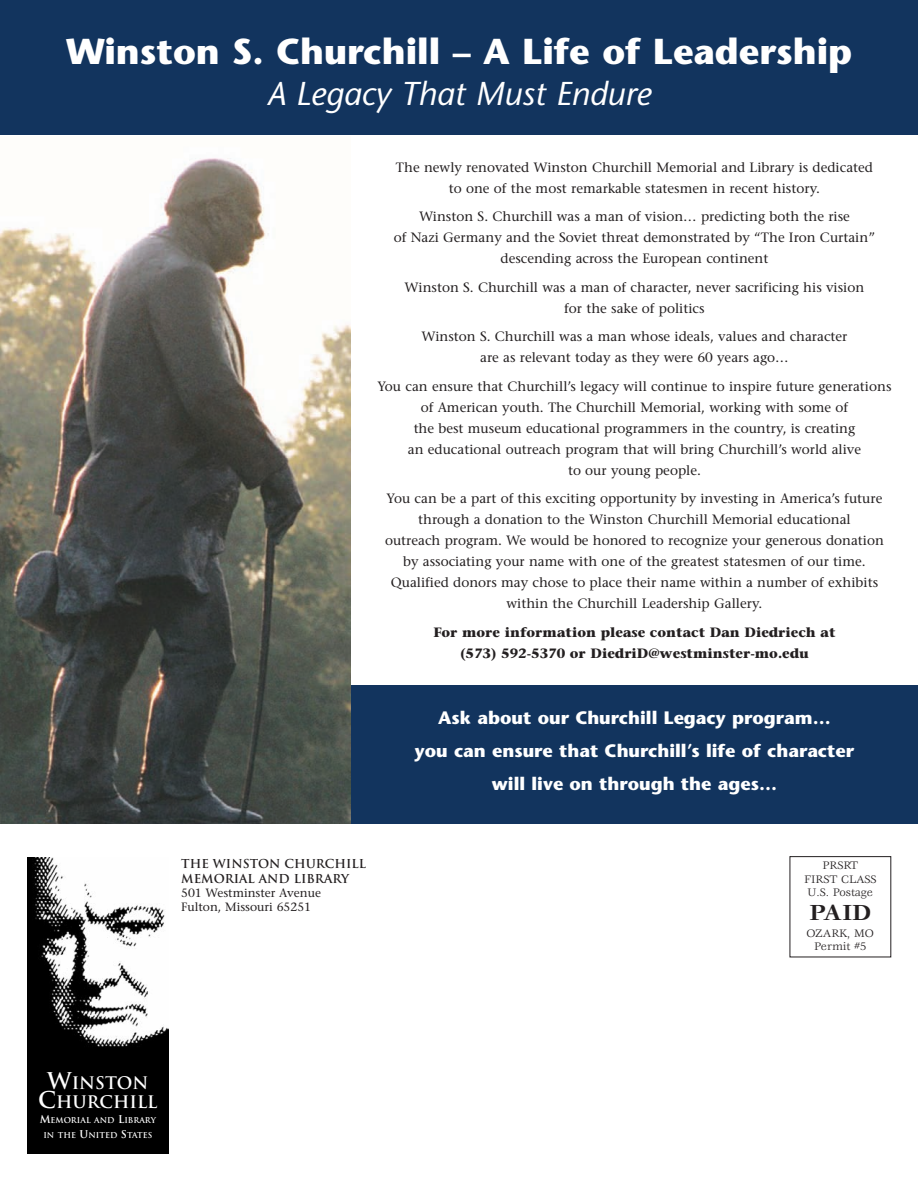
<style>
.page{position:relative;width:918px;height:1188px;background:#fff}
.page>*{position:absolute;margin:0;border:0;box-sizing:border-box;transform-origin:0 0}
.t1{font:700 36px "Stone Sans";color:#fff}
.t2{font:italic 33px "Stone Sans";color:#fff}
.t3{font:700 24px "Veljovic";color:#231f20}
.t4{font:700 18px/33px "Stone Sans";color:#fff;text-align:center}
.t5{font:700 16.8px/19.5px "Trajan";color:#fff;text-align:center}
.t6{font:13.5px/21px "Stone Serif";color:#231f20;text-align:center}
.t7{font:700 13.5px/21px "Stone Serif";color:#231f20;text-align:center}
.t8{font:12px/13.5px "Veljovic";color:#231f20;text-align:center}
.t9{font:12px/14.4px "Stone Serif";color:#231f20}
.t10{font:700 12px/14.4px "Trajan";color:#231f20}
.t11{font:700 7.8px/15px "Trajan";color:#fff;text-align:center}
.s1{font-size:22.5px}
.s2{font-size:10.5px}
</style>
<div class="page">
<div style="left:0;top:0;width:918px;height:135px;background:#12345e"></div>
<img style="left:27px;top:858px;width:141px;height:296px">
<img style="left:0;top:158px;width:351px;height:666px">
<div style="left:351px;top:685px;width:567px;height:139px;background:#12345e"></div>
<h1 class="t1" style="left:66px;top:37px;width:788px">Winston S. Churchill – A Life of Leadership</h1>
<h2 class="t2" style="left:267px;top:81px;width:386px">A Legacy That Must Endure</h2>
<p class="t6" style="left:396px;top:158px;width:479px">The newly renovated Winston Churchill Memorial and Library is dedicated to one of the most remarkable statesmen in recent history.</p>
<p class="t6" style="left:394px;top:208px;width:483px">Winston S. Churchill was a man of vision… predicting both the rise<br>of Nazi Germany and the Soviet threat demonstrated by “The Iron Curtain” descending across the European continent</p>
<p class="t6" style="left:405px;top:278px;width:461px">Winston S. Churchill was a man of character, never sacrificing his vision for the sake of politics</p>
<p class="t6" style="left:422px;top:328px;width:427px">Winston S. Churchill was a man whose ideals, values and character are as relevant today as they were 60 years ago…</p>
<p class="t6" style="left:377px;top:377px;width:516px">You can ensure that Churchill’s legacy will continue to inspire future generations of American youth. The Churchill Memorial, working with some of<br>the best museum educational programmers in the country, is creating<br>an educational outreach program that will bring Churchill’s world alive<br>to our young people.</p>
<p class="t6" style="left:385px;top:489px;width:500px">You can be a part of this exciting opportunity by investing in America’s future through a donation to the Winston Churchill Memorial educational<br>outreach program. We would be honored to recognize your generous donation by associating your name with one of the greatest statesmen of our time.<br>Qualified donors may chose to place their name within a number of exhibits within the Churchill Leadership Gallery.</p>
<p class="t7" style="left:433px;top:623px;width:404px">For more information please contact Dan Diedriech at (573) 592-5370 or DiedriD@westminster-mo.edu</p>
<p class="t10" style="left:181px;top:857px;width:186px">THE WINSTON CHURCHILL<br>MEMORIAL AND LIBRARY</p>
<p class="t9" style="left:181px;top:887px;width:141px">501 Westminster Avenue<br>Fulton, Missouri 65251</p>
<p class="t5" style="left:38px;top:1073px;width:121px"><span class="s1">W</span>INSTON<br><span class="s1">C</span>HURCHILL</p>
<p class="t11" style="left:40px;top:1113px;width:118px"><span class="s2">M</span>EMORIAL AND <span class="s2">L</span>IBRARY<br>IN THE <span class="s2">U</span>NITED <span class="s2">S</span>TATES</p>
<h3 class="t4" style="left:415px;top:703px;width:441px">Ask about our Churchill Legacy program…<br>you can ensure that Churchill’s life of character will live on through the ages…</h3>
<p class="t8" style="left:804px;top:860px;width:74px">PRSRT<br>FIRST CLASS<br>U.S. Postage</p>
<p class="t8" style="left:807px;top:927px;width:69px">OZARK, MO<br>Permit #5</p>
<h3 class="t3" style="left:809px;top:904px;width:63px">PAID</h3>
</div>
